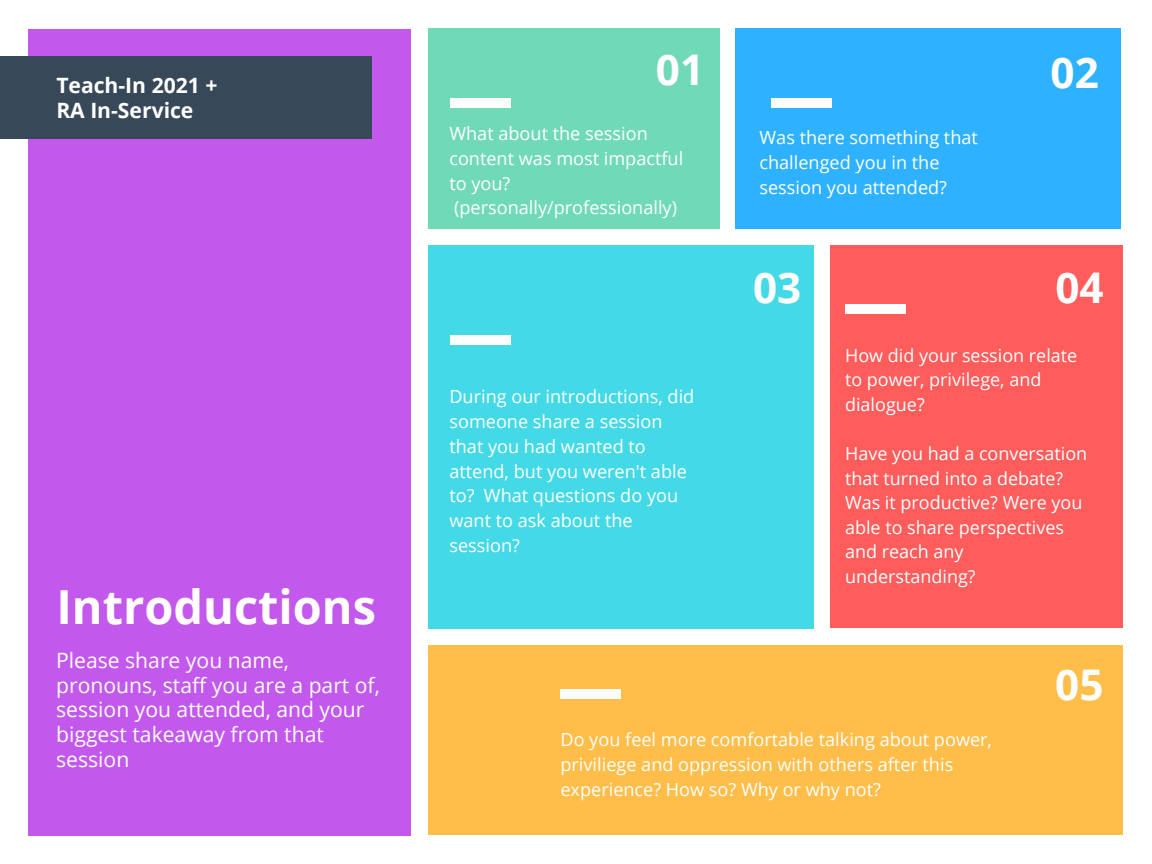
<style>
.page{position:relative;width:1152px;height:864px;background:#fff}
.page>*{position:absolute;margin:0;border:0;box-sizing:border-box;transform-origin:0 0}
.t1{font:700 46.95px "Open Sans";color:#fff}
.t2{font:700 42.3px "Open Sans";color:#fff}
.t3{font:21.15px/24.8px "Open Sans";color:#fff}
.t4{font:700 21.15px "Open Sans";color:#fff}
.t5{font:18.15px/24.8px "Open Sans";color:#fff}
.t6{font:18px/24.6px "Open Sans";color:#fff}
</style>
<div class="page">
<div style="left:28px;top:29px;width:383px;height:806px;background:#c358ed"></div>
<div style="left:0;top:56px;width:372px;height:82px;background:#374859"></div>
<div style="left:428px;top:28px;width:291px;height:200px;background:#70d9b8"></div>
<div style="left:428px;top:246px;width:386px;height:382px;background:#44d9e6"></div>
<div style="left:428px;top:646px;width:694px;height:189px;background:#ffbd4a"></div>
<div style="left:735px;top:28px;width:386px;height:200px;background:#2eb2ff"></div>
<div style="left:831px;top:246px;width:291px;height:382px;background:#ff5c5c"></div>
<div style="left:450px;top:336px;width:61px;height:9px;background:#fdfdfd"></div>
<div style="left:845px;top:304px;width:61px;height:9px;background:#fdfdfd"></div>
<div style="left:450px;top:99px;width:61px;height:9px;background:#fdfdfd"></div>
<div style="left:771px;top:99px;width:61px;height:9px;background:#fdfdfd"></div>
<div style="left:560px;top:690px;width:61px;height:9px;background:#fdfdfd"></div>
<p class="t4" style="left:56px;top:71px;width:163px">Teach-In 2021 +</p>
<p class="t4" style="left:56px;top:96px;width:139px">RA In-Service</p>
<p class="t1" style="left:56px;top:574px;width:321px">Introductions</p>
<p class="t3" style="left:56px;top:647px;width:325px">Please share you name, pronouns, staff you are a part of, session you attended, and your biggest takeaway from that session</p>
<p class="t2" style="left:656px;top:40px;width:50px">01</p>
<p class="t5" style="left:449px;top:121px;width:235px">What about the session content was most impactful to you? (personally/professionally)</p>
<p class="t5" style="left:760px;top:125px;width:220px">Was there something that challenged you in the session you attended?</p>
<p class="t2" style="left:753px;top:258px;width:50px">03</p>
<p class="t2" style="left:1051px;top:43px;width:50px">02</p>
<p class="t2" style="left:1055px;top:258px;width:50px">04</p>
<p class="t5" style="left:449px;top:384px;width:246px">During our introductions, did someone share a session that you had wanted to attend, but you weren't able to? What questions do you want to ask about the session?</p>
<p class="t6" style="left:845px;top:342px;width:234px">How did your session relate to power, privilege, and dialogue?</p>
<p class="t6" style="left:845px;top:441px;width:244px">Have you had a conversation that turned into a debate?<br>Was it productive? Were you able to share perspectives and reach any understanding?</p>
<p class="t2" style="left:1055px;top:655px;width:50px">05</p>
<p class="t5" style="left:560px;top:727px;width:433px">Do you feel more comfortable talking about power, priviliege and oppression with others after this experience? How so? Why or why not?</p>
</div>
